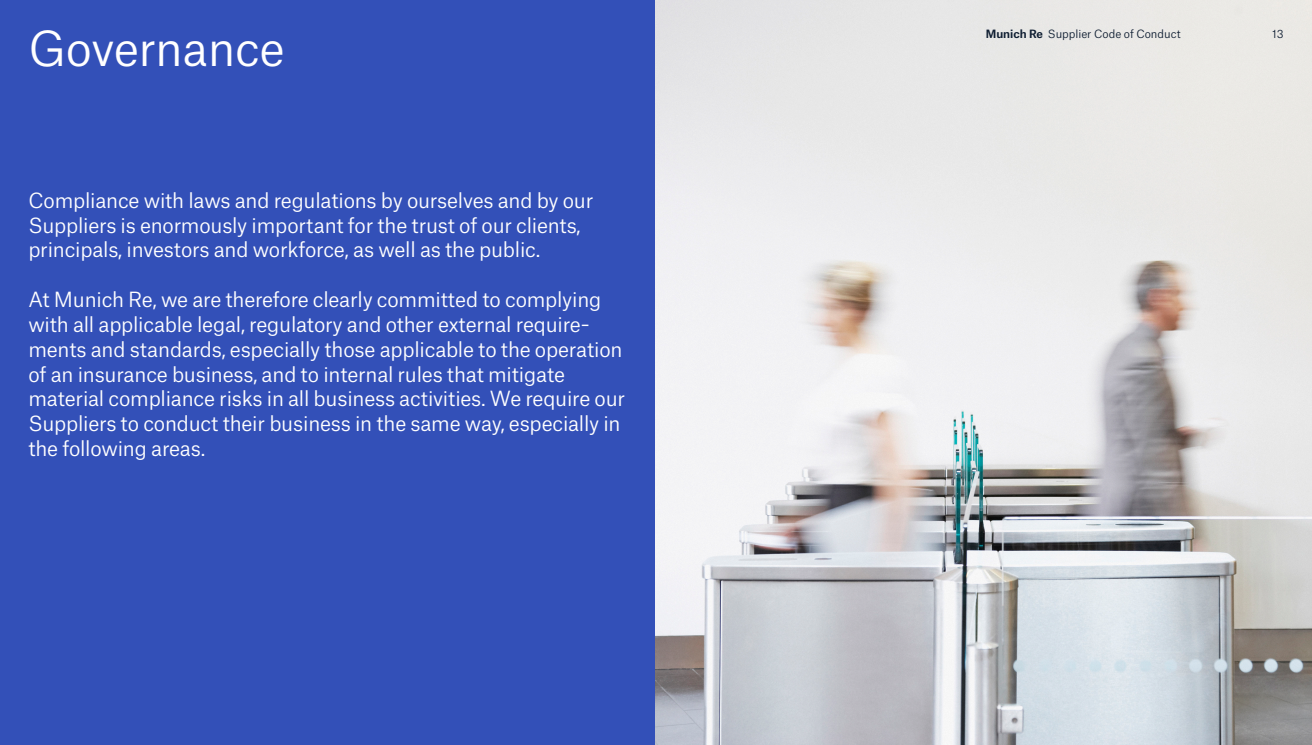
<style>
.page{position:relative;width:1312px;height:745px;background:#fff}
.page>*{position:absolute;margin:0;border:0;box-sizing:border-box;transform-origin:0 0}
.t1{font:46.25px "Munich Re Neue";letter-spacing:-.01em;color:#fff}
.t2{font:20px/24.8px "Munich Re Neue";letter-spacing:-.01em;color:#fff}
.t3{font:11px "Munich Re Neue";color:#0f1e32}
.s1{font-weight:700}
</style>
<div class="page">
<div style="left:0;top:0;width:1311px;height:744px;background:#3350b8"></div>
<img style="left:656px;top:0;width:655px;height:744px">
<h1 class="t1" style="left:28px;top:12px;width:258px">Governance</h1>
<p class="t2" style="left:28px;top:186px;width:566px">Compliance with laws and regulations by ourselves and by our<br>Suppliers is enormously important for the trust of our clients, principals, investors and workforce, as well as the public.</p>
<p class="t2" style="left:28px;top:285px;width:598px">At Munich Re, we are therefore clearly committed to complying with all applicable legal, regulatory and other external require&shy;ments and standards, especially those applicable to the operation of an insurance business, and to internal rules that mitigate material compliance risks in all business activities. We require our Suppliers to conduct their business in the same way, especially in the following areas.</p>
<p class="t3" style="left:985px;top:25px;width:196px"><span class="s1">Munich Re</span> Supplier Code of Conduct</p>
<p class="t3" style="left:1271px;top:25px;width:13px">13</p>
</div>
